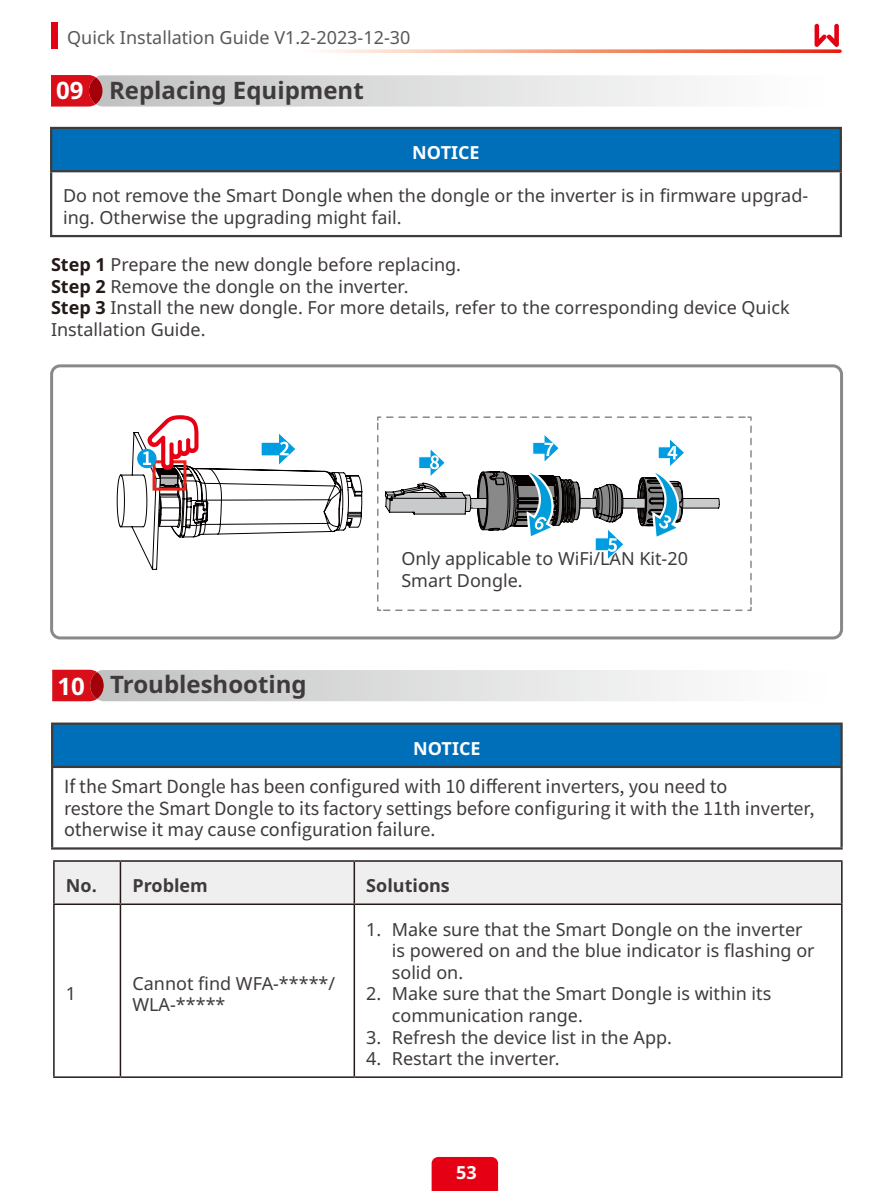
<style>
.page{position:relative;width:893px;height:1191px;background:#fff}
.page>*{position:absolute;margin:0;border:0;box-sizing:border-box;transform-origin:0 0}
.t1{font:700 24px "Noto Sans";color:#3f3b3a}
.t2{font:18px/21.6px "Noto Sans";color:#3f3b3a}
.t3{font:18px/21.6px "Source Han Sans CN";color:#3f3b3a}
.t4{font:18px "Noto Sans";color:#595857}
.t5{font:700 18px "Noto Sans";color:#3f3b3a}
.t6{font:700 18px "Noto Sans";color:#fff}
.s1{color:#fff}
.s2{font-weight:700;color:#231916}
</style>
<div class="page">
<div style="left:432px;top:1157px;width:66px;height:34px;background:#e60013"></div>
<div style="left:51px;top:22px;width:6px;height:27px;background:#e60013"></div>
<svg style="left:322px;top:49px;width:518px;height:4px;background:#f3a086"></svg>
<svg style="left:814px;top:24px;width:25px;height:23px"></svg>
<svg style="left:51px;top:75px;width:633px;height:32px;background:#dbcccd"></svg>
<div style="left:51px;top:128px;width:790px;height:43px;background:#006fba"></div>
<hr style="left:50px;top:127px;width:792px;height:2px;background:#3f3b3a">
<hr style="left:50px;top:129px;width:2px;height:41px;background:#3f3b3a">
<hr style="left:840px;top:129px;width:2px;height:41px;background:#3f3b3a">
<hr style="left:50px;top:170px;width:792px;height:2px;background:#3f3b3a">
<hr style="left:50px;top:172px;width:2px;height:63px;background:#3f3b3a">
<hr style="left:840px;top:172px;width:2px;height:63px;background:#3f3b3a">
<hr style="left:50px;top:235px;width:792px;height:2px;background:#3f3b3a">
<div style="left:55px;top:861px;width:786px;height:42px;background:#efeff0"></div>
<hr style="left:53px;top:860px;width:67px;height:1px;background:#231916">
<hr style="left:53px;top:861px;width:2px;height:42px;background:#231916">
<hr style="left:120px;top:860px;width:234px;height:1px;background:#231916">
<hr style="left:120px;top:861px;width:1px;height:42px;background:#231916">
<hr style="left:354px;top:860px;width:489px;height:1px;background:#231916">
<hr style="left:354px;top:861px;width:1px;height:42px;background:#231916">
<hr style="left:841px;top:861px;width:2px;height:42px;background:#231916">
<hr style="left:53px;top:903px;width:67px;height:2px;background:#231916">
<hr style="left:53px;top:905px;width:2px;height:171px;background:#231916">
<hr style="left:120px;top:903px;width:234px;height:2px;background:#231916">
<hr style="left:120px;top:905px;width:1px;height:171px;background:#231916">
<hr style="left:354px;top:903px;width:489px;height:2px;background:#231916">
<hr style="left:354px;top:905px;width:1px;height:171px;background:#231916">
<hr style="left:841px;top:905px;width:2px;height:171px;background:#231916">
<hr style="left:53px;top:1076px;width:67px;height:2px;background:#231916">
<hr style="left:120px;top:1076px;width:234px;height:2px;background:#231916">
<hr style="left:354px;top:1076px;width:489px;height:2px;background:#231916">
<svg style="left:52px;top:669px;width:633px;height:32px;background:#dbcdce"></svg>
<div style="left:50px;top:364px;width:793px;height:275px;border:3px solid #898989;border-radius:9px"></div>
<svg style="left:377px;top:416px;width:375px;height:195px"></svg>
<svg style="left:116px;top:415px;width:247px;height:155px"></svg>
<div style="left:52px;top:723px;width:790px;height:44px;background:#006fba"></div>
<hr style="left:51px;top:722px;width:792px;height:3px;background:#3f3b3a">
<hr style="left:51px;top:725px;width:2px;height:41px;background:#3f3b3a">
<hr style="left:840px;top:725px;width:3px;height:41px;background:#3f3b3a">
<hr style="left:51px;top:766px;width:792px;height:2px;background:#3f3b3a">
<hr style="left:51px;top:768px;width:2px;height:79px;background:#3f3b3a">
<hr style="left:840px;top:768px;width:3px;height:79px;background:#3f3b3a">
<hr style="left:51px;top:847px;width:792px;height:2px;background:#3f3b3a">
<p class="t4" style="left:67px;top:25px;width:345px">Quick Installation Guide V1.2-2023-12-30</p>
<h1 class="t1" style="left:56px;top:73px;width:309px"><span class="s1">09</span> Replacing Equipment</h1>
<p class="t6" style="left:412px;top:140px;width:69px">NOTICE</p>
<p class="t2" style="left:63px;top:185px;width:747px">Do not remove the Smart Dongle when the dongle or the inverter is in firmware upgrad&shy;ing. Otherwise the upgrading might fail.</p>
<p class="t2" style="left:51px;top:254px;width:740px"><span class="s2">Step 1</span> Prepare the new dongle before replacing.<br><span class="s2">Step 2</span> Remove the dongle on the inverter.<br><span class="s2">Step 3</span> Install the new dongle. For more details, refer to the corresponding device Quick Installation Guide.</p>
<h1 class="t1" style="left:57px;top:668px;width:251px"><span class="s1">10</span> Troubleshooting</h1>
<p class="t2" style="left:401px;top:548px;width:288px">Only applicable to WiFi/LAN Kit-20<br>Smart Dongle.</p>
<p class="t6" style="left:413px;top:735px;width:69px">NOTICE</p>
<p class="t3" style="left:64px;top:776px;width:752px">If the Smart Dongle has been configured with 10 different inverters, you need to<br>restore the Smart Dongle to its factory settings before configuring it with the 11th inverter, otherwise it may cause configuration failure.</p>
<p class="t5" style="left:66px;top:873px;width:143px">No. Problem</p>
<p class="t5" style="left:366px;top:873px;width:85px">Solutions</p>
<p class="t2" style="left:66px;top:983px;width:12px">1</p>
<p class="t2" style="left:132px;top:972px;width:204px">Cannot find WFA-*****/<br>WLA-*****</p>
<p class="t2" style="left:392px;top:918px;width:424px;text-indent:-26px">1. Make sure that the Smart Dongle on the inverter is powered on and the blue indicator is flashing or solid on.</p>
<p class="t2" style="left:392px;top:983px;width:381px;text-indent:-26px">2. Make sure that the Smart Dongle is within its communication range.</p>
<p class="t2" style="left:366px;top:1026px;width:307px">3. Refresh the device list in the App.</p>
<p class="t2" style="left:366px;top:1048px;width:195px">4. Restart the inverter.</p>
<p class="t6" style="left:456px;top:1159px;width:22px">53</p>
</div>
